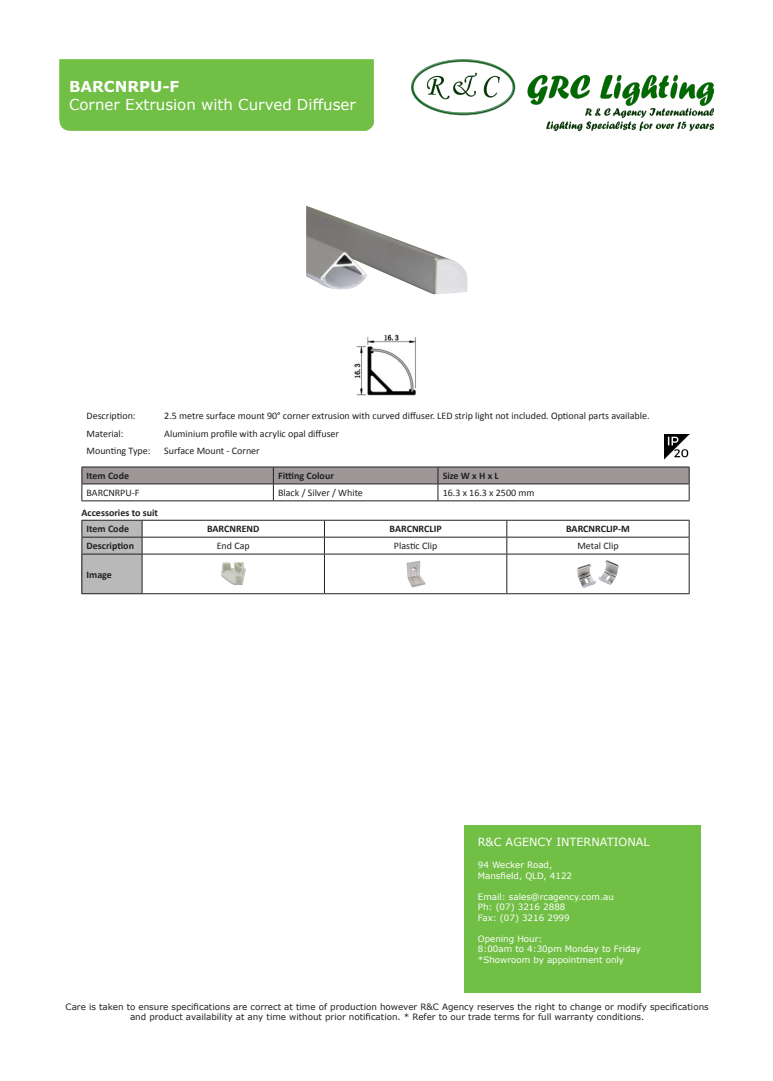
<style>
.page{position:relative;width:773px;height:1081px;background:#fff}
.page>*{position:absolute;margin:0;border:0;box-sizing:border-box;transform-origin:0 0}
.t1{font:15px "Verdana";color:#fff}
.t2{font:700 15px "Verdana";color:#fff}
.t3{font:11.25px "Verdana";color:#fff}
.t4{font:10px "Calibri";color:#231f20}
.t5{font:700 10px "Calibri";color:#231f20}
.t6{font:8.75px/10.5px "Verdana";color:#231f20;text-align:center}
.t7{font:8.75px/10.5px "Verdana";color:#fff}
</style>
<div class="page">
<div style="left:59px;top:59px;width:315px;height:72px;background:#71bf44"></div>
<img style="left:411px;top:59px;width:302px;height:71px">
<div style="left:464px;top:825px;width:236px;height:167px;background:#71bf44"></div>
<svg style="left:81px;top:467px;width:608px;height:33px"></svg>
<hr style="left:81px;top:483px;width:192px;height:1px;background:#231f20">
<hr style="left:81px;top:500px;width:192px;height:1px;background:#231f20">
<hr style="left:273px;top:483px;width:165px;height:1px;background:#231f20">
<hr style="left:273px;top:500px;width:165px;height:1px;background:#231f20">
<hr style="left:438px;top:483px;width:251px;height:1px;background:#231f20">
<hr style="left:438px;top:500px;width:251px;height:1px;background:#231f20">
<div style="left:82px;top:554px;width:60px;height:40px;background:#b9b9ba"></div>
<hr style="left:81px;top:554px;width:1px;height:39px;background:#231f20">
<hr style="left:142px;top:554px;width:1px;height:39px;background:#231f20">
<hr style="left:324px;top:554px;width:1px;height:39px;background:#231f20">
<hr style="left:506px;top:554px;width:1px;height:39px;background:#231f20">
<hr style="left:688px;top:554px;width:1px;height:39px;background:#231f20">
<hr style="left:142px;top:520px;width:182px;height:1px;background:#231f20">
<hr style="left:142px;top:537px;width:182px;height:1px;background:#231f20">
<hr style="left:81px;top:554px;width:61px;height:1px;background:#231f20">
<hr style="left:142px;top:554px;width:182px;height:1px;background:#231f20">
<hr style="left:81px;top:593px;width:61px;height:1px;background:#231f20">
<hr style="left:142px;top:593px;width:182px;height:1px;background:#231f20">
<hr style="left:324px;top:520px;width:182px;height:1px;background:#231f20">
<hr style="left:506px;top:520px;width:183px;height:1px;background:#231f20">
<svg style="left:81px;top:520px;width:62px;height:34px;background:#aaabac"></svg>
<hr style="left:324px;top:537px;width:182px;height:1px;background:#231f20">
<svg style="left:324px;top:520px;width:1px;height:34px"></svg>
<hr style="left:506px;top:537px;width:183px;height:1px;background:#231f20">
<hr style="left:324px;top:554px;width:182px;height:1px;background:#231f20">
<hr style="left:506px;top:554px;width:183px;height:1px;background:#231f20">
<hr style="left:324px;top:593px;width:182px;height:1px;background:#231f20">
<hr style="left:506px;top:593px;width:183px;height:1px;background:#231f20">
<svg style="left:506px;top:520px;width:1px;height:34px"></svg>
<svg style="left:688px;top:520px;width:1px;height:34px"></svg>
<img style="left:221px;top:562px;width:25px;height:24px">
<img style="left:406px;top:561px;width:20px;height:27px">
<img style="left:577px;top:560px;width:42px;height:28px">
<img style="left:664px;top:434px;width:25px;height:25px">
<img style="left:306px;top:205px;width:162px;height:90px">
<img style="left:354px;top:334px;width:62px;height:62px">
<h1 class="t2" style="left:69px;top:76px;width:112px">BARCNRPU-F</h1>
<h1 class="t1" style="left:69px;top:94px;width:288px">Corner Extrusion with Curved Diffuser</h1>
<p class="t4" style="left:86px;top:409px;width:51px">Description:</p>
<p class="t4" style="left:164px;top:409px;width:487px">2.5 metre surface mount 90° corner extrusion with curved diffuser. LED strip light not included. Optional parts available.</p>
<p class="t4" style="left:86px;top:426px;width:39px">Material:</p>
<p class="t4" style="left:164px;top:426px;width:176px">Aluminium profile with acrylic opal diffuser</p>
<p class="t4" style="left:86px;top:444px;width:65px">Mounting Type:</p>
<p class="t4" style="left:164px;top:444px;width:97px">Surface Mount - Corner</p>
<p class="t5" style="left:87px;top:469px;width:44px">Item Code</p>
<p class="t5" style="left:278px;top:469px;width:57px">Fitting Colour</p>
<p class="t5" style="left:442px;top:469px;width:58px">Size W x H x L</p>
<p class="t4" style="left:87px;top:486px;width:54px">BARCNRPU-F</p>
<p class="t4" style="left:278px;top:486px;width:86px">Black / Silver / White</p>
<p class="t4" style="left:442px;top:486px;width:93px">16.3 x 16.3 x 2500 mm</p>
<p class="t5" style="left:87px;top:522px;width:44px">Item Code</p>
<p class="t5" style="left:207px;top:522px;width:54px">BARCNREND</p>
<p class="t5" style="left:389px;top:522px;width:54px">BARCNRCLIP</p>
<p class="t5" style="left:566px;top:522px;width:65px">BARCNRCLIP-M</p>
<p class="t5" style="left:87px;top:539px;width:49px">Description</p>
<p class="t4" style="left:217px;top:539px;width:35px">End Cap</p>
<p class="t4" style="left:394px;top:539px;width:45px">Plastic Clip</p>
<p class="t4" style="left:577px;top:539px;width:43px">Metal Clip</p>
<p class="t5" style="left:87px;top:567px;width:27px">Image</p>
<p class="t5" style="left:81px;top:506px;width:78px">Accessories to suit</p>
<p class="t3" style="left:477px;top:834px;width:173px">R&amp;C AGENCY INTERNATIONAL</p>
<p class="t7" style="left:477px;top:859px;width:96px">94 Wecker Road,<br>Mansfield, QLD, 4122</p>
<p class="t7" style="left:477px;top:891px;width:138px">Email: sales@rcagency.com.au<br>Ph: (07) 3216 2888<br>Fax: (07) 3216 2999</p>
<p class="t7" style="left:477px;top:933px;width:164px">Opening Hour:<br>8:00am to 4:30pm Monday to Friday *Showroom by appointment only</p>
<p class="t6" style="left:66px;top:1001px;width:644px">Care is taken to ensure specifications are correct at time of production however R&amp;C Agency reserves the right to change or modify specifications and product availability at any time without prior notification. * Refer to our trade terms for full warranty conditions.</p>
</div>
